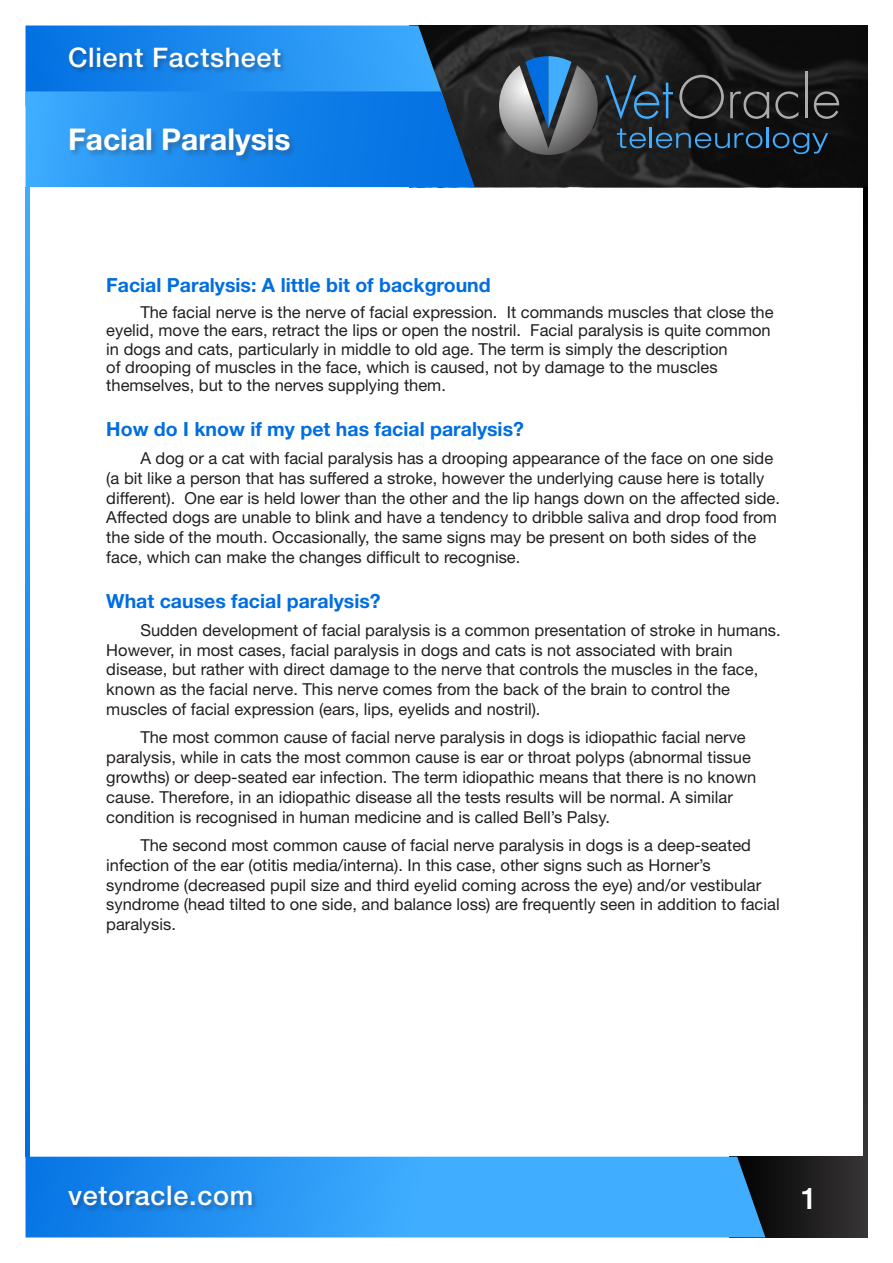
<style>
.page{position:relative;width:893px;height:1263px;background:#fff}
.page>*{position:absolute;margin:0;border:0;box-sizing:border-box;transform-origin:0 0}
.t1{font:700 30px "Helvetica Neue";color:#fff}
.t2{font:500 30px "Helvetica Neue";color:#fff}
.t3{font:500 27px "Helvetica Neue";letter-spacing:.025em;color:#fff}
.t4{font:700 19.5px "Helvetica Neue";color:#006ee0}
.t5{font:16.5px/19.8px "Helvetica Neue";color:#231f20}
</style>
<div class="page">
<svg style="left:475px;top:26px;width:392px;height:161px;background:#19191a"></svg>
<svg style="left:863px;top:187px;width:4px;height:970px;background:#1a1919"></svg>
<svg style="left:26px;top:187px;width:4px;height:970px;background:#1f8def"></svg>
<svg style="left:26px;top:26px;width:449px;height:161px;background:#1c81dd"></svg>
<div style="left:69px;top:128px;width:228px;height:36px;background:#383636;opacity:.35"></div>
<div style="left:68px;top:45px;width:220px;height:30px;background:#231f20;opacity:.35"></div>
<svg style="left:765px;top:1157px;width:102px;height:80px;background:#212020"></svg>
<svg style="left:26px;top:1157px;width:739px;height:80px;background:#319cf3"></svg>
<svg style="left:679px;top:75px;width:45px;height:44px;background:#2f2f2f"></svg>
<svg style="left:730px;top:91px;width:39px;height:28px"></svg>
<svg style="left:775px;top:91px;width:23px;height:28px"></svg>
<hr style="left:805px;top:71px;width:3px;height:47px;background:#ababad">
<svg style="left:814px;top:91px;width:25px;height:28px"></svg>
<svg style="left:605px;top:75px;width:68px;height:45px;background:#253947"></svg>
<svg style="left:617px;top:128px;width:29px;height:20px"></svg>
<hr style="left:650px;top:127px;width:2px;height:21px;background:#40adff">
<svg style="left:656px;top:133px;width:106px;height:15px;background:#204059"></svg>
<hr style="left:767px;top:127px;width:2px;height:21px;background:#40adff">
<svg style="left:773px;top:133px;width:55px;height:21px"></svg>
<svg style="left:499px;top:56px;width:99px;height:99px;background:#5d6f80"></svg>
<div style="left:67px;top:1185px;width:192px;height:28px;background:#231f20;opacity:.35"></div>
<h2 class="t3" style="left:68px;top:41px;width:215px">Client Factsheet</h2>
<h1 class="t1" style="left:68px;top:121px;width:224px">Facial Paralysis</h1>
<p class="t4" style="left:106px;top:273px;width:386px">Facial Paralysis: A little bit of background</p>
<p class="t5" style="left:106px;top:303px;width:669px;line-height:18.1px;text-indent:34px">The facial nerve is the nerve of facial expression. It commands muscles that close the eyelid, move the ears, retract the lips or open the nostril. Facial paralysis is quite common in dogs and cats, particularly in middle to old age. The term is simply the description<br>of drooping of muscles in the face, which is caused, not by damage to the muscles themselves, but to the nerves supplying them.</p>
<p class="t4" style="left:106px;top:417px;width:419px">How do I know if my pet has facial paralysis?</p>
<p class="t5" style="left:106px;top:448px;width:675px;text-indent:34px">A dog or a cat with facial paralysis has a drooping appearance of the face on one side (a bit like a person that has suffered a stroke, however the underlying cause here is totally different). One ear is held lower than the other and the lip hangs down on the affected side.<br>Affected dogs are unable to blink and have a tendency to dribble saliva and drop food from the side of the mouth. Occasionally, the same signs may be present on both sides of the face, which can make the changes difficult to recognise.</p>
<p class="t4" style="left:106px;top:588px;width:276px">What causes facial paralysis?</p>
<p class="t5" style="left:106px;top:620px;width:676px;text-indent:34px">Sudden development of facial paralysis is a common presentation of stroke in humans.<br>However, in most cases, facial paralysis in dogs and cats is not associated with brain disease, but rather with direct damage to the nerve that controls the muscles in the face, known as the facial nerve. This nerve comes from the back of the brain to control the muscles of facial expression (ears, lips, eyelids and nostril).</p>
<p class="t5" style="left:106px;top:727px;width:652px;text-indent:34px">The most common cause of facial nerve paralysis in dogs is idiopathic facial nerve paralysis, while in cats the most common cause is ear or throat polyps (abnormal tissue growths) or deep-seated ear infection. The term idiopathic means that there is no known cause. Therefore, in an idiopathic disease all the tests results will be normal. A similar condition is recognised in human medicine and is called Bell’s Palsy.</p>
<p class="t5" style="left:106px;top:835px;width:675px;text-indent:34px">The second most common cause of facial nerve paralysis in dogs is a deep-seated infection of the ear (otitis media/interna). In this case, other signs such as Horner’s syndrome (decreased pupil size and third eyelid coming across the eye) and/or vestibular syndrome (head tilted to one side, and balance loss) are frequently seen in addition to facial paralysis.</p>
<h2 class="t3" style="left:68px;top:1179px;width:187px">vetoracle.com</h2>
<h1 class="t2" style="left:801px;top:1180px;width:18px">1</h1>
</div>
